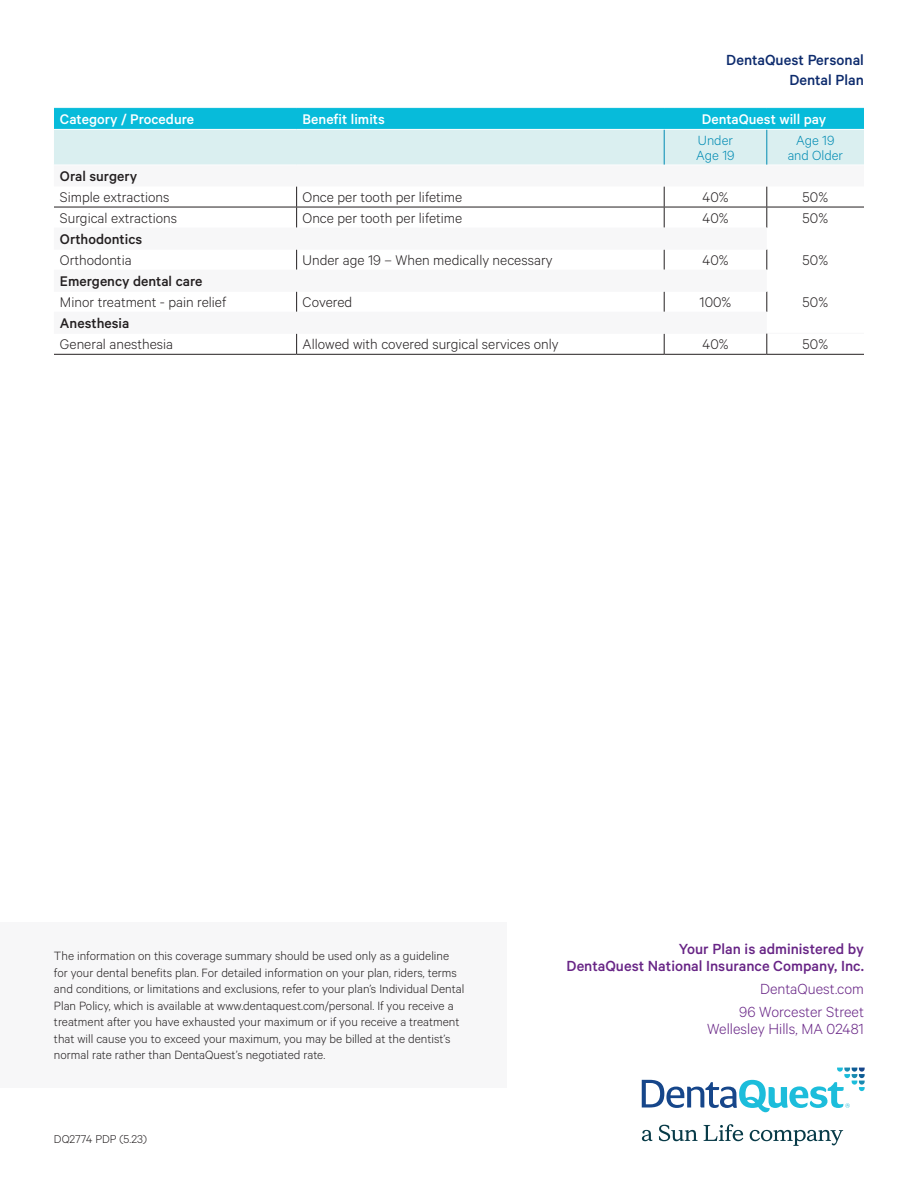
<style>
.page{position:relative;width:918px;height:1188px;background:#fff}
.page>*{position:absolute;margin:0;border:0;box-sizing:border-box;transform-origin:0 0}
.t1{font:500 16.5px/16.5px "Calibre";color:#682586;text-align:right}
.t2{font:300 16.5px/16.5px "Calibre";color:#682586;text-align:right}
.t3{font:500 16.5px "Calibre";color:#0d2b6d}
.BS-table2-text{font:300 15.75px "Calibre";color:#231f20}
.BS-table2-subheads{font:500 15.75px "Calibre";color:#231f20}
.t4{font:500 15.75px "Calibre";color:#fff}
.t5{font:300 15px/15px "Calibre";color:#008bb3}
.t6{font:300 13.5px/16.5px "Calibre";color:#231f20}
.t7{font:300 12.75px "Calibre";color:#231f20}
</style>
<div class="page">
<svg style="left:54px;top:187px;width:810px;height:125px"></svg>
<hr style="left:54px;top:207px;width:243px;height:1px;background:#231f20">
<hr style="left:297px;top:207px;width:367px;height:1px;background:#231f20">
<svg style="left:296px;top:187px;width:1px;height:41px"></svg>
<hr style="left:664px;top:207px;width:103px;height:1px;background:#231f20">
<svg style="left:664px;top:187px;width:1px;height:41px"></svg>
<hr style="left:767px;top:207px;width:97px;height:1px;background:#231f20">
<svg style="left:766px;top:187px;width:1px;height:41px"></svg>
<svg style="left:296px;top:250px;width:1px;height:20px"></svg>
<svg style="left:664px;top:250px;width:1px;height:20px"></svg>
<svg style="left:766px;top:250px;width:1px;height:20px"></svg>
<svg style="left:296px;top:292px;width:1px;height:20px"></svg>
<svg style="left:664px;top:292px;width:1px;height:20px"></svg>
<svg style="left:766px;top:292px;width:1px;height:20px"></svg>
<svg style="left:296px;top:334px;width:1px;height:20px"></svg>
<svg style="left:664px;top:334px;width:1px;height:20px"></svg>
<hr style="left:54px;top:354px;width:243px;height:1px;background:#231f20">
<hr style="left:297px;top:354px;width:367px;height:1px;background:#231f20">
<hr style="left:664px;top:354px;width:103px;height:1px;background:#231f20">
<hr style="left:767px;top:354px;width:97px;height:1px;background:#231f20">
<svg style="left:54px;top:108px;width:810px;height:57px;background:#8bdbe7"></svg>
<hr style="left:767px;top:108px;width:97px;height:1px;background:#07bbda">
<hr style="left:54px;top:129px;width:243px;height:1px;background:#fdfdfd">
<hr style="left:297px;top:129px;width:367px;height:1px;background:#fdfdfd">
<hr style="left:664px;top:129px;width:103px;height:1px;background:#fdfdfd">
<hr style="left:767px;top:129px;width:97px;height:1px;background:#fdfdfd">
<hr style="left:54px;top:186px;width:243px;height:1px;background:#f7f7f8">
<hr style="left:297px;top:186px;width:367px;height:1px;background:#f7f7f8">
<hr style="left:664px;top:186px;width:103px;height:1px;background:#f7f7f8">
<hr style="left:767px;top:186px;width:97px;height:1px;background:#f7f7f8">
<hr style="left:54px;top:228px;width:243px;height:1px;background:#f7f7f8">
<hr style="left:297px;top:228px;width:367px;height:1px;background:#f7f7f8">
<hr style="left:664px;top:228px;width:103px;height:1px;background:#f7f7f8">
<hr style="left:54px;top:249px;width:243px;height:1px;background:#f7f7f8">
<hr style="left:297px;top:249px;width:367px;height:1px;background:#f7f7f8">
<hr style="left:664px;top:249px;width:103px;height:1px;background:#f7f7f8">
<hr style="left:54px;top:270px;width:243px;height:1px;background:#f7f7f8">
<hr style="left:297px;top:270px;width:367px;height:1px;background:#f7f7f8">
<hr style="left:664px;top:270px;width:103px;height:1px;background:#f7f7f8">
<hr style="left:54px;top:291px;width:243px;height:1px;background:#f7f7f8">
<hr style="left:297px;top:291px;width:367px;height:1px;background:#f7f7f8">
<hr style="left:664px;top:291px;width:103px;height:1px;background:#f7f7f8">
<hr style="left:54px;top:312px;width:243px;height:1px;background:#f7f7f8">
<hr style="left:297px;top:312px;width:367px;height:1px;background:#f7f7f8">
<hr style="left:664px;top:312px;width:103px;height:1px;background:#f7f7f8">
<hr style="left:54px;top:333px;width:243px;height:1px;background:#f7f7f8">
<hr style="left:297px;top:333px;width:367px;height:1px;background:#f7f7f8">
<hr style="left:664px;top:333px;width:103px;height:1px;background:#f7f7f8">
<hr style="left:767px;top:333px;width:97px;height:1px;background:#f7f7f8">
<svg style="left:766px;top:334px;width:1px;height:20px"></svg>
<hr style="left:664px;top:130px;width:1px;height:35px;background:#008bb3">
<hr style="left:766px;top:130px;width:1px;height:35px;background:#008bb3">
<svg style="left:642px;top:1068px;width:223px;height:44px"></svg>
<svg style="left:642px;top:1130px;width:11px;height:11px"></svg>
<svg style="left:659px;top:1125px;width:39px;height:16px"></svg>
<svg style="left:704px;top:1124px;width:39px;height:17px"></svg>
<svg style="left:750px;top:1130px;width:93px;height:16px"></svg>
<div style="left:0;top:922px;width:507px;height:165px;background:#f7f7f8"></div>
<p class="t3" style="left:726px;top:50px;width:139px">DentaQuest Personal</p>
<p class="t3" style="left:789px;top:70px;width:76px">Dental Plan</p>
<p class="t4" style="left:60px;top:110px;width:136px">Category / Procedure</p>
<p class="t4" style="left:303px;top:110px;width:84px">Benefit limits</p>
<p class="t4" style="left:702px;top:110px;width:126px">DentaQuest will pay</p>
<p class="t5" style="left:696px;top:132px;width:40px">Under<br>Age 19</p>
<p class="t5" style="left:788px;top:132px;width:57px;text-align:center">Age 19 and Older</p>
<p class="BS-table2-subheads" style="left:60px;top:167px;width:79px">Oral surgery</p>
<p class="BS-table2-text" style="left:60px;top:188px;width:111px">Simple extractions</p>
<p class="BS-table2-text" style="left:303px;top:188px;width:161px">Once per tooth per lifetime</p>
<p class="BS-table2-text" style="left:702px;top:188px;width:28px">40%</p>
<p class="BS-table2-text" style="left:803px;top:188px;width:27px">50%</p>
<p class="BS-table2-text" style="left:60px;top:209px;width:119px">Surgical extractions</p>
<p class="BS-table2-text" style="left:303px;top:209px;width:161px">Once per tooth per lifetime</p>
<p class="BS-table2-text" style="left:702px;top:209px;width:28px">40%</p>
<p class="BS-table2-text" style="left:803px;top:209px;width:27px">50%</p>
<p class="BS-table2-subheads" style="left:60px;top:230px;width:84px">Orthodontics</p>
<p class="BS-table2-text" style="left:60px;top:251px;width:73px">Orthodontia</p>
<p class="BS-table2-text" style="left:303px;top:251px;width:252px">Under age 19 – When medically necessary</p>
<p class="BS-table2-text" style="left:702px;top:251px;width:28px">40%</p>
<p class="BS-table2-text" style="left:803px;top:251px;width:27px">50%</p>
<p class="BS-table2-subheads" style="left:60px;top:272px;width:144px">Emergency dental care</p>
<p class="BS-table2-text" style="left:60px;top:293px;width:168px">Minor treatment - pain relief</p>
<p class="BS-table2-text" style="left:303px;top:293px;width:51px">Covered</p>
<p class="BS-table2-text" style="left:700px;top:293px;width:33px">100%</p>
<p class="BS-table2-text" style="left:803px;top:293px;width:27px">50%</p>
<p class="BS-table2-subheads" style="left:60px;top:314px;width:71px">Anesthesia</p>
<p class="BS-table2-text" style="left:60px;top:335px;width:115px">General anesthesia</p>
<p class="BS-table2-text" style="left:303px;top:335px;width:258px">Allowed with covered surgical services only</p>
<p class="BS-table2-text" style="left:702px;top:335px;width:28px">40%</p>
<p class="BS-table2-text" style="left:803px;top:335px;width:27px">50%</p>
<p class="t6" style="left:54px;top:947px;width:412px">The information on this coverage summary should be used only as a guideline for your dental benefits plan. For detailed information on your plan, riders, terms and conditions, or limitations and exclusions, refer to your plan’s Individual Dental Plan Policy, which is available at www.dentaquest.com/personal. If you receive a treatment after you have exhausted your maximum or if you receive a treatment that will cause you to exceed your maximum, you may be billed at the dentist’s normal rate rather than DentaQuest’s negotiated rate.</p>
<p class="t7" style="left:54px;top:1132px;width:95px">DQ2774 PDP (5.23)</p>
<p class="t1" style="left:567px;top:940px;width:299px">Your Plan is administered by<br>DentaQuest National Insurance Company, Inc.</p>
<p class="t2" style="left:760px;top:980px;width:105px">DentaQuest.com</p>
<p class="t2" style="left:707px;top:1003px;width:158px">96 Worcester Street<br>Wellesley Hills, MA 02481</p>
</div>
